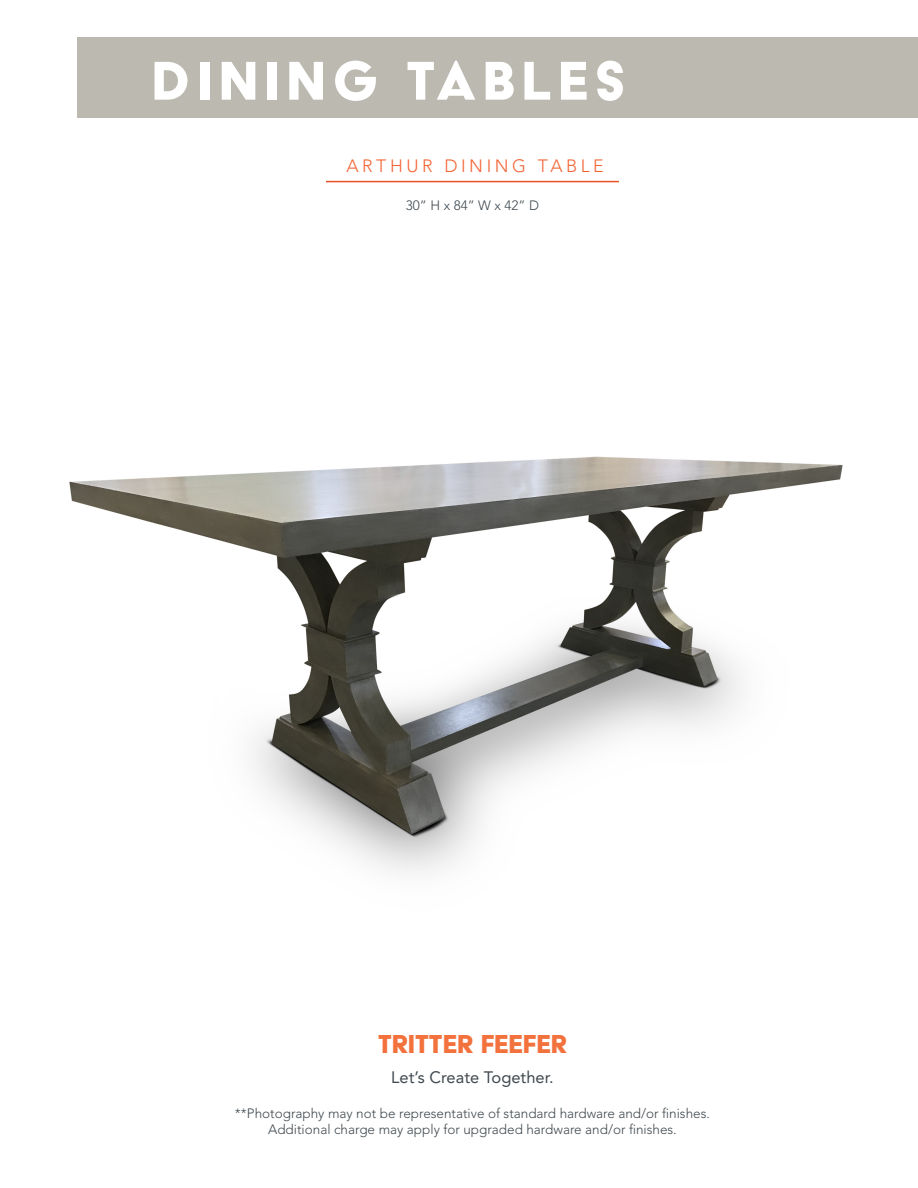
<style>
.page{position:relative;width:918px;height:1188px;background:#fff}
.page>*{position:absolute;margin:0;border:0;box-sizing:border-box;transform-origin:0 0}
.HEAD{font:63px "Acier BAT Text Solid";letter-spacing:.1em;color:#fff}
.t1{font:30px "Acier BAT Text Solid";color:#f3713c}
.headline{font:300 17.85px "Avenir LT Std";letter-spacing:.2em;color:#f26537}
.t2{font:16.5px "Avenir LT Std";color:#40494f}
.subhead{font:300 13.5px "Avenir LT Std";color:#40494f}
</style>
<div class="page">
<img style="left:69px;top:456px;width:774px;height:417px">
<div style="left:78px;top:37px;width:840px;height:81px;background:#bcb9b0"></div>
<hr style="left:326px;top:181px;width:293px;height:1px;background:#e75424">
<p class="HEAD" style="left:152px;top:47px;width:476px">DINING TABLES</p>
<p class="headline" style="left:346px;top:156px;width:259px">ARTHUR DINING TABLE</p>
<p class="subhead" style="left:406px;top:197px;width:135px">30” H x 84” W x 42” D</p>
<p class="t1" style="left:378px;top:1028px;width:190px">TRITTER FEEFER</p>
<p class="t2" style="left:391px;top:1068px;width:164px">Let’s Create Together.</p>
<p class="subhead" style="left:235px;top:1105px;width:477px">**Photography may not be representative of standard hardware and/or finishes.</p>
<p class="subhead" style="left:268px;top:1121px;width:410px">Additional charge may apply for upgraded hardware and/or finishes.</p>
</div>
